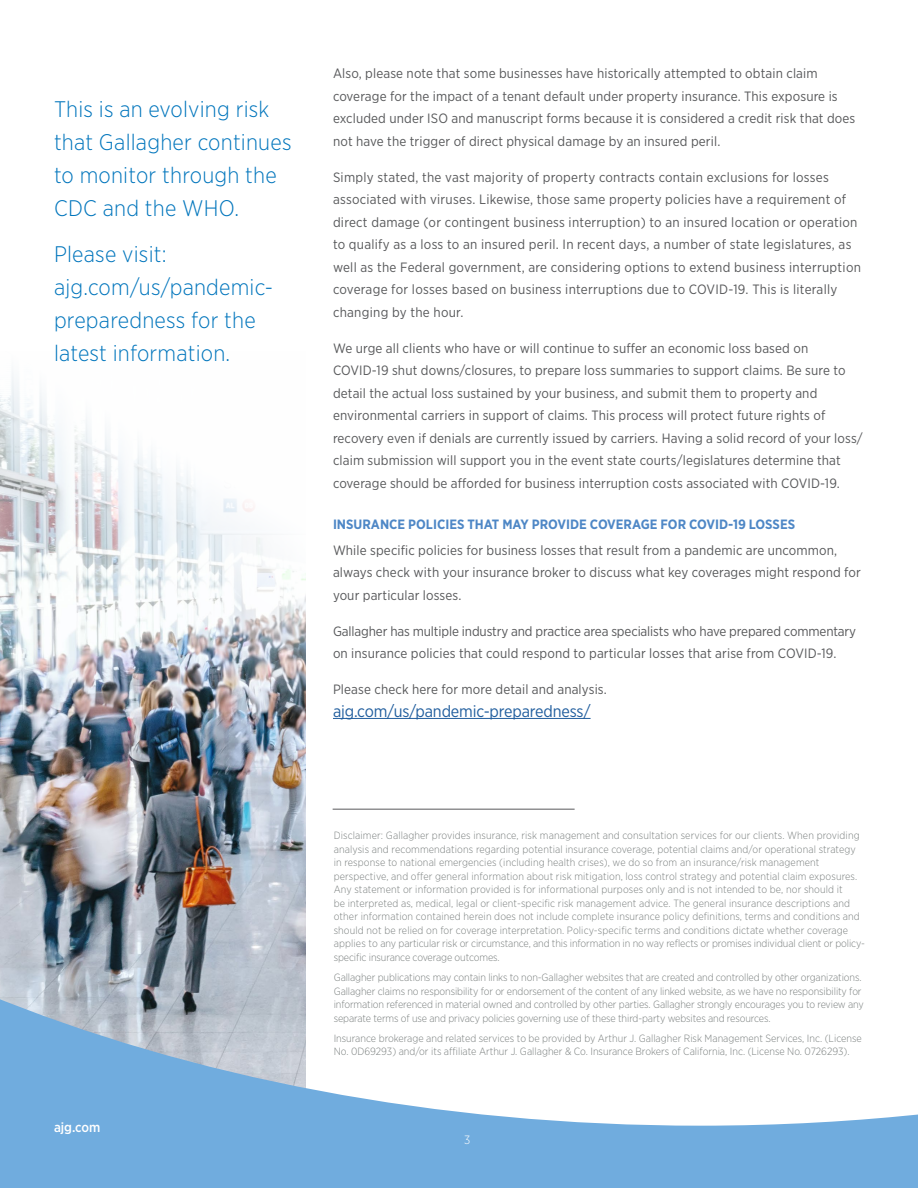
<style>
.page{position:relative;width:918px;height:1188px;background:#fff}
.page>*{position:absolute;margin:0;border:0;box-sizing:border-box;transform-origin:0 0}
.t1{font:300 22.5px/33px "Gotham Narrow";letter-spacing:.01em;color:#0075bc}
.t2{font:16.5px "Gotham Narrow";letter-spacing:-.01em;color:#215e9e}
.t3{font:13.5px/22.5px "Gotham Narrow";letter-spacing:.01em;color:#58595b}
.t4{font:13.5px/22.5px "Gotham Narrow";letter-spacing:-.01em;color:#58595b}
.t5{font:700 13.5px "Gotham Narrow";color:#4e87c6}
.t6{font:500 13.5px "Gotham Narrow";color:#fff}
.t7{font:300 12px "Gotham Narrow";color:#fff}
.t8{font:300 10.5px/13.5px "Gotham Narrow";color:#7c8180}
</style>
<div class="page">
<img style="left:0;top:373px;width:306px;height:621px">
<svg style="left:0;top:994px;width:918px;height:194px"></svg>
<hr style="left:333px;top:718px;width:258px;height:1px;background:#215e9e">
<hr style="left:333px;top:809px;width:242px;height:1px;background:#58595b">
<h1 class="t1" style="left:54px;top:92px;width:239px">This is an evolving risk that Gallagher continues to monitor through the<br>CDC and the WHO.</h1>
<h1 class="t1" style="left:54px;top:237px;width:221px">Please visit: ajg.com/us/pandemic&shy;preparedness for the latest information.</h1>
<p class="t3" style="left:333px;top:62px;width:524px">Also, please note that some businesses have historically attempted to obtain claim coverage for the impact of a tenant default under property insurance. This exposure is excluded under ISO and manuscript forms because it is considered a credit risk that does not have the trigger of direct physical damage by an insured peril.</p>
<p class="t3" style="left:333px;top:166px;width:530px">Simply stated, the vast majority of property contracts contain exclusions for losses associated with viruses. Likewise, those same property policies have a requirement of direct damage (or contingent business interruption) to an insured location or operation to qualify as a loss to an insured peril. In recent days, a number of state legislatures, as well as the Federal government, are considering options to extend business interruption coverage for losses based on business interruptions due to COVID-19. This is literally changing by the hour.</p>
<p class="t3" style="left:333px;top:337px;width:531px">We urge all clients who have or will continue to suffer an economic loss based on COVID-19 shut downs/closures, to prepare loss summaries to support claims. Be sure to detail the actual loss sustained by your business, and submit them to property and environmental carriers in support of claims. This process will protect future rights of recovery even if denials are currently issued by carriers. Having a solid record of your loss/ claim submission will support you in the event state courts/legislatures determine that coverage should be afforded for business interruption costs associated with COVID-19.</p>
<p class="t5" style="left:333px;top:516px;width:464px">INSURANCE POLICIES THAT MAY PROVIDE COVERAGE FOR COVID-19 LOSSES</p>
<p class="t3" style="left:333px;top:539px;width:529px">While specific policies for business losses that result from a pandemic are uncommon, always check with your insurance broker to discuss what key coverages might respond for your particular losses.</p>
<p class="t4" style="left:333px;top:620px;width:525px">Gallagher has multiple industry and practice area specialists who have prepared commentary on insurance policies that could respond to particular losses that arise from COVID-19.</p>
<p class="t3" style="left:333px;top:678px;width:275px">Please check here for more detail and analysis.</p>
<h2 class="t2" style="left:333px;top:701px;width:259px">ajg.com/us/pandemic-preparedness/</h2>
<p class="t6" style="left:54px;top:1119px;width:48px">ajg.com</p>
<p class="t8" style="left:334px;top:829px;width:533px">Disclaimer: Gallagher provides insurance, risk management and consultation services for our clients. When providing analysis and recommendations regarding potential insurance coverage, potential claims and/or operational strategy in response to national emergencies (including health crises), we do so from an insurance/risk management perspective, and offer general information about risk mitigation, loss control strategy and potential claim exposures.<br>Any statement or information provided is for informational purposes only and is not intended to be, nor should it<br>be interpreted as, medical, legal or client-specific risk management advice. The general insurance descriptions and other information contained herein does not include complete insurance policy definitions, terms and conditions and should not be relied on for coverage interpretation. Policy-specific terms and conditions dictate whether coverage applies to any particular risk or circumstance, and this information in no way reflects or promises individual client or policy&shy;specific insurance coverage outcomes.</p>
<p class="t8" style="left:334px;top:970px;width:532px">Gallagher publications may contain links to non-Gallagher websites that are created and controlled by other organizations.<br>Gallagher claims no responsibility for or endorsement of the content of any linked website, as we have no responsibility for information referenced in material owned and controlled by other parties. Gallagher strongly encourages you to review any separate terms of use and privacy policies governing use of these third-party websites and resources.</p>
<p class="t8" style="left:334px;top:1031px;width:530px">Insurance brokerage and related services to be provided by Arthur J. Gallagher Risk Management Services, Inc. (License<br>No. 0D69293) and/or its affiliate Arthur J. Gallagher &amp; Co. Insurance Brokers of California, Inc. (License No. 0726293).</p>
<p class="t7" style="left:464px;top:1132px;width:8px">3</p>
</div>
